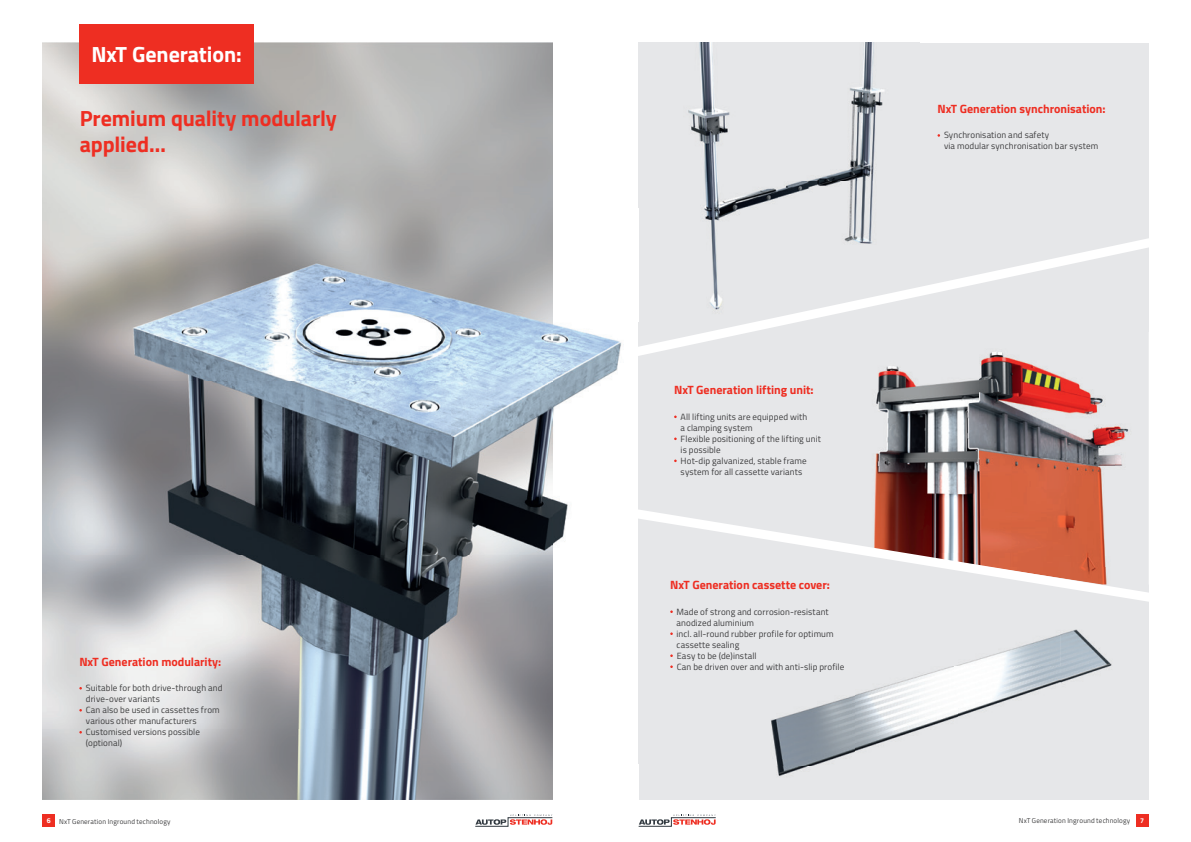
<style>
.page{position:relative;width:1191px;height:842px;background:#fff}
.page>*{position:absolute;margin:0;border:0;box-sizing:border-box;transform-origin:0 0}
.t1{font:700 22px/26.4px "Titillium Web";letter-spacing:-.005em;color:#ee2e22}
.t2{font:700 22px "Titillium Web";letter-spacing:-.005em;color:#fff}
.t3{font:700 12px "Titillium Web";color:#ee2e22}
.t4{font:9px/11px "Titillium Web";letter-spacing:.01em;color:#3e3e3f}
.t5{font:7px "Titillium Web";letter-spacing:.02em;color:#3e3e3f}
.t6{font:700 7px "Titillium Web";color:#fff}
.s1{font-weight:700;color:#fff}
</style>
<div class="page">
<div style="left:43px;top:814px;width:12px;height:12px;background:#ee2e22"></div>
<div style="left:1135px;top:814px;width:13px;height:12px;background:#ee2e22"></div>
<svg style="left:638px;top:814px;width:78px;height:12px"></svg>
<svg style="left:475px;top:814px;width:77px;height:12px"></svg>
<div style="left:638px;top:43px;width:510px;height:756px;background:#e6e7e9"></div>
<img style="left:42px;top:43px;width:510px;height:165px">
<img style="left:42px;top:799px;width:510px;height:1px">
<div style="left:79px;top:24px;width:174px;height:60px;background:#ee2e22"></div>
<img style="left:42px;top:208px;width:576px;height:591px">
<img style="left:638px;top:43px;width:247px;height:183px">
<img style="left:1114px;top:366px;width:35px;height:136px">
<img style="left:875px;top:366px;width:239px;height:92px">
<img style="left:874px;top:458px;width:138px;height:44px">
<img style="left:1012px;top:458px;width:102px;height:44px">
<img style="left:771px;top:635px;width:289px;height:141px">
<img style="left:1060px;top:629px;width:52px;height:54px">
<svg style="left:638px;top:502px;width:511px;height:112px"></svg>
<svg style="left:611px;top:226px;width:538px;height:140px"></svg>
<h1 class="t2" style="left:92px;top:38px;width:152px">NxT Generation:</h1>
<h1 class="t1" style="left:80px;top:104px;width:258px">Premium quality modularly applied…</h1>
<h2 class="t3" style="left:79px;top:652px;width:143px">NxT Generation modularity:</h2>
<p class="t4" style="left:86px;top:682px;width:138px">Suitable for both drive-through and drive-over variants<br>Can also be used in cassettes from various other manufacturers<br>Customised versions possible (optional)</p>
<h2 class="t3" style="left:674px;top:381px;width:141px">NxT Generation lifting unit:</h2>
<p class="t4" style="left:680px;top:410px;width:142px">All lifting units are equipped with<br>a clamping system<br>Flexible positioning of the lifting unit is possible<br>Hot-dip galvanized, stable frame system for all cassette variants</p>
<h2 class="t3" style="left:670px;top:576px;width:161px">NxT Generation cassette cover:</h2>
<p class="t4" style="left:675px;top:605px;width:171px">‚ Made of strong and corrosion-resistant anodized aluminium<br>‚ incl. all-round rubber profile for optimum cassette sealing<br>Easy to be (de)install<br>Can be driven over and with anti-slip profile</p>
<h2 class="t3" style="left:937px;top:99px;width:170px">NxT Generation synchronisation:</h2>
<p class="t4" style="left:944px;top:129px;width:156px">Synchronisation and safety<br>via modular synchronisation bar system</p>
<p class="t5" style="left:47px;top:816px;width:125px"><span class="s1">6</span> NxT Generation Inground technology</p>
<p class="t5" style="left:1019px;top:816px;width:113px">NxT Generation Inground technology</p>
<p class="t6" style="left:1140px;top:815px;width:5px">7</p>
</div>
